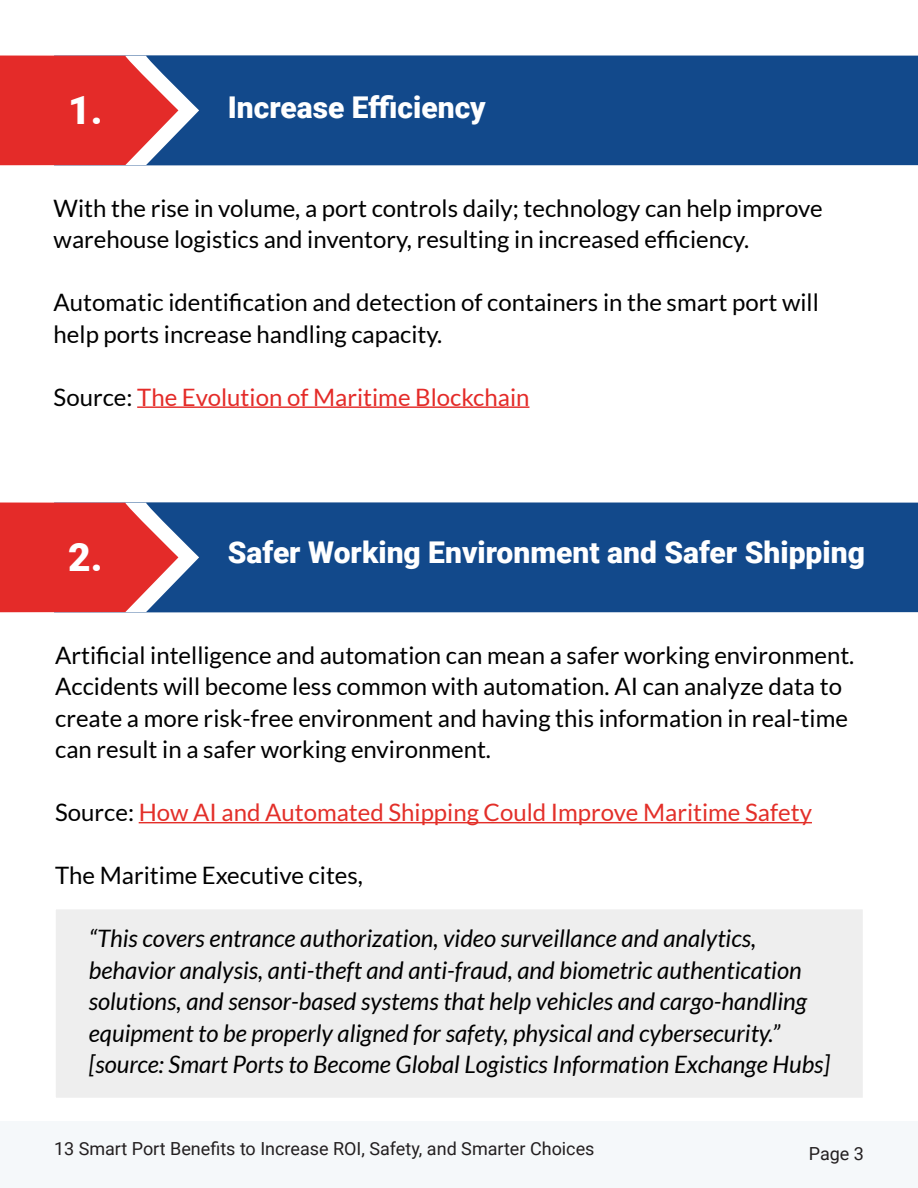
<style>
.page{position:relative;width:918px;height:1188px;background:#fff}
.page>*{position:absolute;margin:0;border:0;box-sizing:border-box;transform-origin:0 0}
.t1{font:900 39px "Roboto";color:#fff}
.t2{font:900 30px "Roboto";color:#fff}
.t3{font:24px/31.5px "Lato";color:#000}
.t4{font:italic 24px/31.5px "Lato";color:#000}
.t5{font:24px "Lato";color:#e32f29}
.t6{font:24px "Lato";color:#e42b28}
.t7{font:18px "Roboto";color:#231f20}
.s1{color:#000}
</style>
<div class="page">
<div style="left:0;top:1121px;width:918px;height:67px;background:#f5f8fa"></div>
<div style="left:53px;top:906px;width:813px;height:195px;background:#eee;border:3px solid #fff"></div>
<hr style="left:137px;top:406px;width:392px;height:2px;background:#e42b28">
<hr style="left:139px;top:822px;width:673px;height:1px;background:#e32f29">
<div style="left:199px;top:502px;width:719px;height:110px;background:#12498b"></div>
<svg style="left:0;top:502px;width:199px;height:110px;background:#c9454d"></svg>
<div style="left:199px;top:55px;width:719px;height:110px;background:#12498b"></div>
<svg style="left:0;top:55px;width:199px;height:110px;background:#c9454d"></svg>
<p class="t1" style="left:68px;top:83px;width:36px">1.</p>
<p class="t2" style="left:228px;top:86px;width:260px">Increase Efficiency</p>
<p class="t3" style="left:54px;top:192px;width:771px">With the rise in volume, a port controls daily; technology can help improve warehouse logistics and inventory, resulting in increased efficiency.</p>
<p class="t3" style="left:54px;top:286px;width:767px">Automatic identification and detection of containers in the smart port will help ports increase handling capacity.</p>
<p class="t6" style="left:54px;top:383px;width:477px"><span class="s1">Source:</span> The Evolution of Maritime Blockchain</p>
<p class="t1" style="left:68px;top:530px;width:36px">2.</p>
<p class="t2" style="left:228px;top:532px;width:639px">Safer Working Environment and Safer Shipping</p>
<p class="t3" style="left:55px;top:639px;width:801px">Artificial intelligence and automation can mean a safer working environment.<br>Accidents will become less common with automation. AI can analyze data to create a more risk-free environment and having this information in real-time can result in a safer working environment.</p>
<p class="t5" style="left:55px;top:799px;width:758px"><span class="s1">Source:</span> How AI and Automated Shipping Could Improve Maritime Safety</p>
<p class="t3" style="left:55px;top:859px;width:309px">The Maritime Executive cites,</p>
<p class="t4" style="left:89px;top:923px;width:743px">“This covers entrance authorization, video surveillance and analytics, behavior analysis, anti-theft and anti-fraud, and biometric authentication solutions, and sensor-based systems that help vehicles and cargo-handling equipment to be properly aligned for safety, physical and cybersecurity.” [source: Smart Ports to Become Global Logistics Information Exchange Hubs]</p>
<p class="t7" style="left:54px;top:1136px;width:542px">13 Smart Port Benefits to Increase ROI, Safety, and Smarter Choices</p>
<p class="t7" style="left:809px;top:1141px;width:57px">Page 3</p>
</div>
